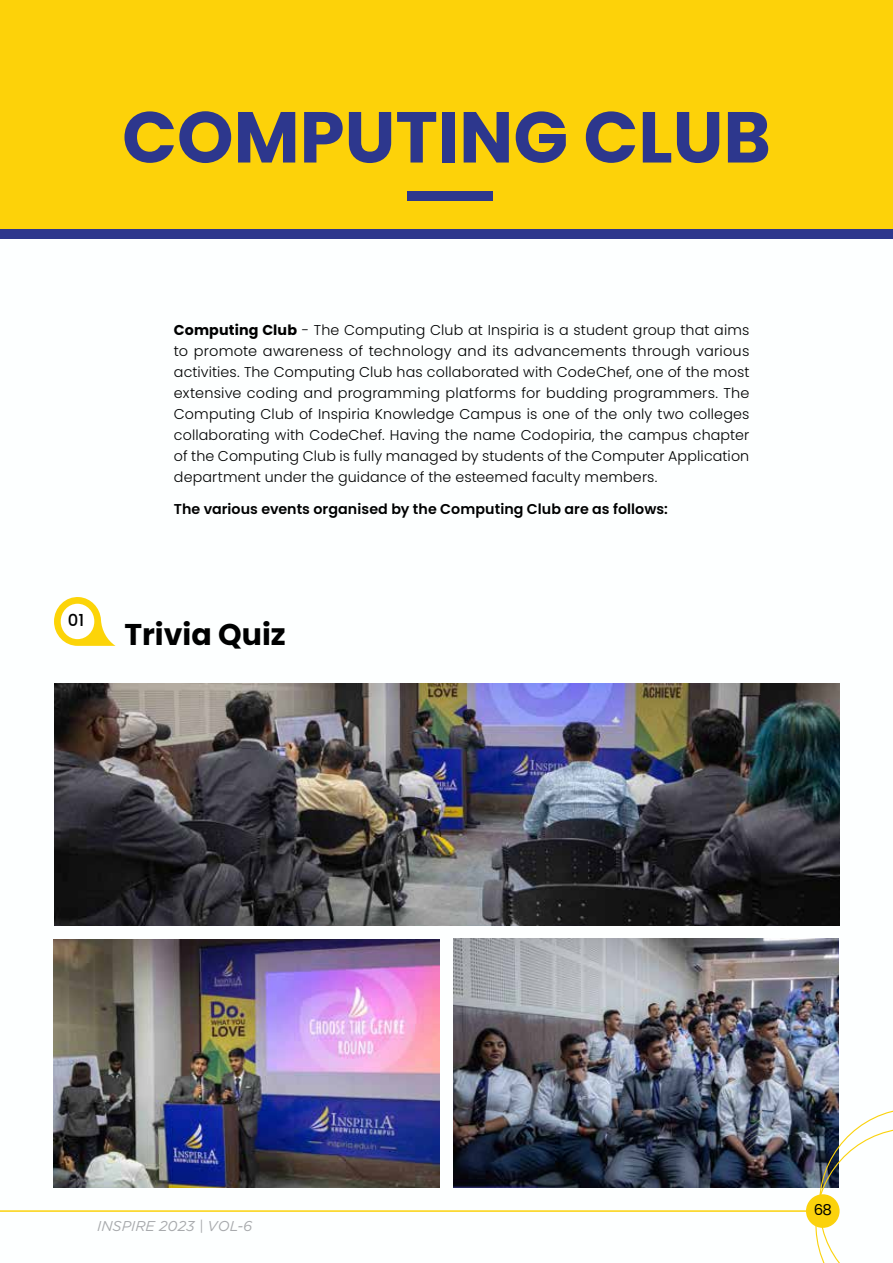
<style>
.page{position:relative;width:893px;height:1263px;background:#fff}
.page>*{position:absolute;margin:0;border:0;box-sizing:border-box;transform-origin:0 0}
.t1{font:700 72px "Poppins";color:#2d378d}
.t2{font:700 30px "Poppins";color:#000101}
.t3{font:500 16.5px "Poppins";color:#000}
.t4{font:15px "Poppins";color:#000}
.t5{font:300 14.25px/21px "Poppins";letter-spacing:.01em;color:#000;text-align:justify}
.t6{font:600 14.25px "Poppins";letter-spacing:.005em;color:#000101}
.t7{font:italic 14.25px "Gotham";color:#a8aaad}
.s1{font-weight:700}
</style>
<div class="page">
<div style="left:0;top:0;width:893px;height:229px;background:#fdd209"></div>
<div style="left:407px;top:191px;width:85px;height:10px;background:#2d378d"></div>
<div style="left:0;top:229px;width:893px;height:10px;background:#2d378d"></div>
<svg style="left:54px;top:597px;width:62px;height:49px"></svg>
<div style="left:61px;top:604px;width:33px;height:35px;background:#fff;border-radius:50%"></div>
<img style="left:54px;top:684px;width:786px;height:242px">
<img style="left:54px;top:939px;width:385px;height:248px">
<img style="left:453px;top:939px;width:386px;height:248px">
<svg style="left:813px;top:1106px;width:80px;height:157px"></svg>
<hr style="left:0;top:1210px;width:815px;height:2px;background:#fbd20c">
<div style="left:806px;top:1194px;width:34px;height:34px;background:#fbd20c;border-radius:50%"></div>
<h1 class="t1" style="left:122px;top:96px;width:650px">COMPUTING CLUB</h1>
<p class="t3" style="left:68px;top:611px;width:18px">01</p>
<p class="t5" style="left:174px;top:319px;width:577px"><span class="s1">Computing Club</span> - The Computing Club at Inspiria is a student group that aims to promote awareness of technology and its advancements through various activities. The Computing Club has collaborated with CodeChef, one of the most extensive coding and programming platforms for budding programmers. The Computing Club of Inspiria Knowledge Campus is one of the only two colleges collaborating with CodeChef. Having the name Codopiria, the campus chapter of the Computing Club is fully managed by students of the Computer Application department under the guidance of the esteemed faculty members.</p>
<p class="t6" style="left:174px;top:500px;width:495px">The various events organised by the Computing Club are as follows:</p>
<h2 class="t2" style="left:124px;top:617px;width:163px">Trivia Quiz</h2>
<p class="t7" style="left:97px;top:1218px;width:157px">INSPIRE 2023 | VOL-6</p>
<p class="t4" style="left:814px;top:1201px;width:20px">68</p>
</div>
